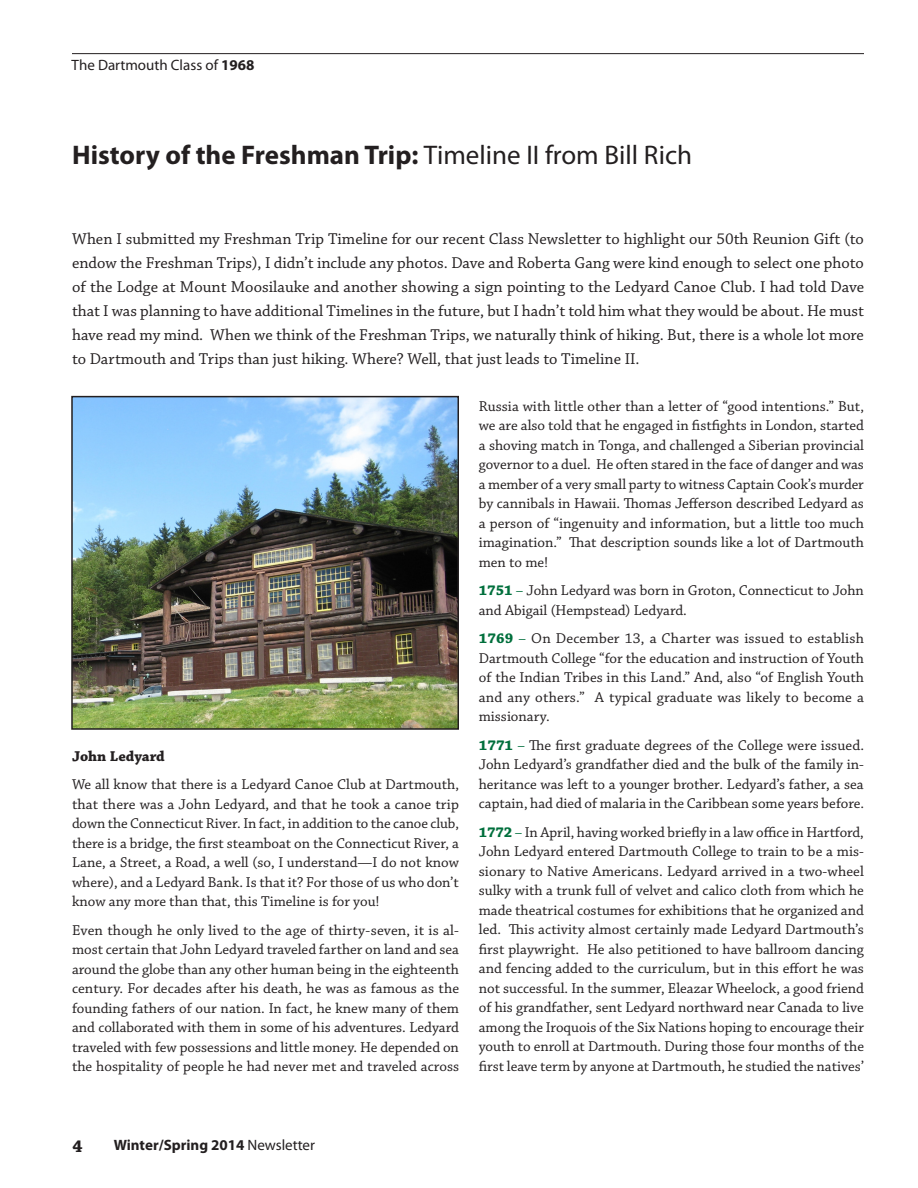
<style>
.page{position:relative;width:918px;height:1188px;background:#fff}
.page>*{position:absolute;margin:0;border:0;box-sizing:border-box;transform-origin:0 0}
.t1{font:700 27px "Myriad Pro";color:#231f20}
.t2{font:700 18px "Chaparral Pro";color:#231f20}
.t3{font:16.5px/24px "Chaparral Pro";color:#231f20;text-align:justify}
.t4{font:15px/19.5px "Chaparral Pro";color:#231f20;text-align:justify}
.t5{font:700 15px "Myriad Pro";color:#231f20}
.t6{font:15px "Myriad Pro";color:#231f20}
.t7{font:700 15px "Chaparral Pro";color:#231f20}
.s1{font-weight:700}
.s2{font-weight:400}
.s3{font-weight:700;color:#006f3c}
.s4{color:#006f3c}
</style>
<div class="page">
<hr style="left:72px;top:53px;width:792px;height:1px;background:#231f20">
<img style="left:74px;top:399px;width:382px;height:328px">
<div style="left:71px;top:396px;width:388px;height:334px;border:2px solid #231f20"></div>
<p class="t6" style="left:72px;top:55px;width:184px">The Dartmouth Class of <span class="s1">1968</span></p>
<h1 class="t1" style="left:72px;top:138px;width:622px">History of the Freshman Trip: <span class="s2">Timeline II from Bill Rich</span></h1>
<p class="t3" style="left:72px;top:228px;width:794px">When I submitted my Freshman Trip Timeline for our recent Class Newsletter to highlight our 50th Reunion Gift (to endow the Freshman Trips), I didn’t include any photos. Dave and Roberta Gang were kind enough to select one photo of the Lodge at Mount Moosilauke and another showing a sign pointing to the Ledyard Canoe Club. I had told Dave that I was planning to have additional Timelines in the future, but I hadn’t told him what they would be about. He must have read my mind. When we think of the Freshman Trips, we naturally think of hiking. But, there is a whole lot more to Dartmouth and Trips than just hiking. Where? Well, that just leads to Timeline II.</p>
<p class="t7" style="left:72px;top:747px;width:94px">John Ledyard</p>
<p class="t4" style="left:72px;top:775px;width:389px">We all know that there is a Ledyard Canoe Club at Dartmouth, that there was a John Ledyard, and that he took a canoe trip down the Connecticut River. In fact, in addition to the canoe club, there is a bridge, the first steamboat on the Connecticut River, a Lane, a Street, a Road, a well (so, I understand—I do not know where), and a Ledyard Bank. Is that it? For those of us who don’t know any more than that, this Timeline is for you!</p>
<p class="t4" style="left:72px;top:921px;width:389px">Even though he only lived to the age of thirty-seven, it is al&shy;most certain that John Ledyard traveled farther on land and sea around the globe than any other human being in the eighteenth century. For decades after his death, he was as famous as the founding fathers of our nation. In fact, he knew many of them and collaborated with them in some of his adventures. Ledyard traveled with few possessions and little money. He depended on the hospitality of people he had never met and traveled across</p>
<p class="t4" style="left:479px;top:397px;width:387px">Russia with little other than a letter of “good intentions.” But, we are also told that he engaged in fistfights in London, started a shoving match in Tonga, and challenged a Siberian provincial governor to a duel. He often stared in the face of danger and was a member of a very small party to witness Captain Cook’s murder by cannibals in Hawaii. Thomas Jefferson described Ledyard as a person of “ingenuity and information, but a little too much imagination.” That description sounds like a lot of Dartmouth men to me!</p>
<p class="t4" style="left:479px;top:581px;width:387px"><span class="s3">1751</span> <span class="s4">–</span> John Ledyard was born in Groton, Connecticut to John and Abigail (Hempstead) Ledyard.</p>
<p class="t4" style="left:479px;top:629px;width:387px"><span class="s3">1769</span> <span class="s4">–</span> On December 13, a Charter was issued to establish Dartmouth College “for the education and instruction of Youth of the Indian Tribes in this Land.” And, also “of English Youth and any others.” A typical graduate was likely to become a missionary.</p>
<p class="t4" style="left:479px;top:736px;width:387px"><span class="s3">1771</span> <span class="s4">–</span> The first graduate degrees of the College were issued.<br>John Ledyard’s grandfather died and the bulk of the family in&shy;heritance was left to a younger brother. Ledyard’s father, a sea captain, had died of malaria in the Caribbean some years before.</p>
<p class="t4" style="left:479px;top:823px;width:387px"><span class="s3">1772</span> <span class="s4">–</span> In April, having worked briefly in a law office in Hartford, John Ledyard entered Dartmouth College to train to be a mis&shy;sionary to Native Americans. Ledyard arrived in a two-wheel sulky with a trunk full of velvet and calico cloth from which he made theatrical costumes for exhibitions that he organized and led. This activity almost certainly made Ledyard Dartmouth’s first playwright. He also petitioned to have ballroom dancing and fencing added to the curriculum, but in this effort he was not successful. In the summer, Eleazar Wheelock, a good friend of his grandfather, sent Ledyard northward near Canada to live among the Iroquois of the Six Nations hoping to encourage their youth to enroll at Dartmouth. During those four months of the first leave term by anyone at Dartmouth, he studied the natives’</p>
<p class="t2" style="left:72px;top:1135px;width:12px">4</p>
<p class="t5" style="left:114px;top:1135px;width:203px">Winter/Spring 2014 <span class="s2">Newsletter</span></p>
</div>
